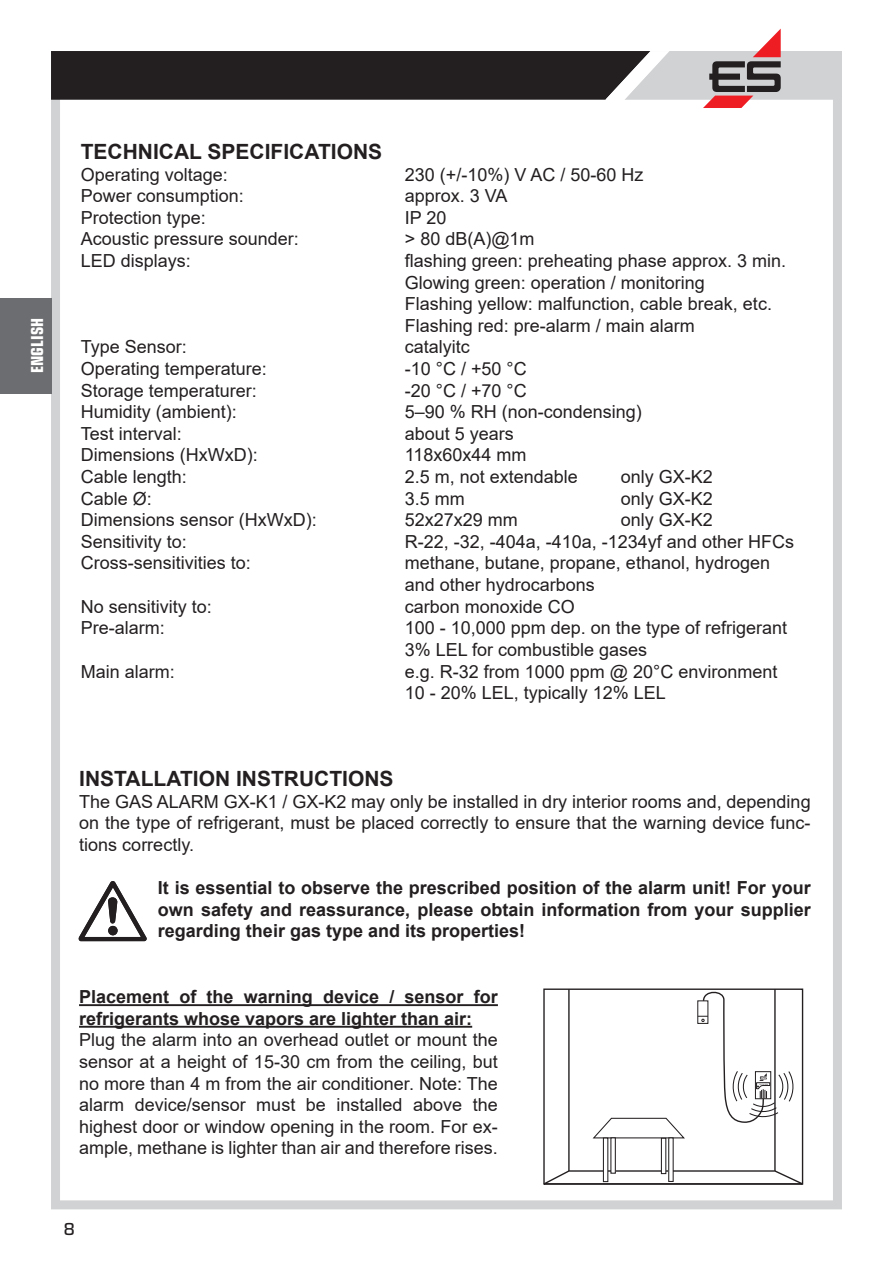
<style>
.page{position:relative;width:893px;height:1263px;background:#fff}
.page>*{position:absolute;margin:0;border:0;box-sizing:border-box;transform-origin:0 0}
.t1{font:700 21px "Arial";color:#231f20}
.t2{font:18px/21.6px "Arial";color:#231f20}
.t3{font:700 18px/21.6px "Arial";color:#231f20;text-align:justify}
.t4{font:18px "Eurostile Con Hea";color:#fff}
.t5{font:500 18px "Eurostile";color:#231f20}
</style>
<div class="page">
<div style="left:51px;top:51px;width:791px;height:1158px;border:9px solid #d1d2d4"></div>
<svg style="left:51px;top:29px;width:791px;height:79px"></svg>
<div style="left:0;top:298px;width:51px;height:95px;background:#6c6d70"></div>
<svg style="left:79px;top:881px;width:68px;height:60px"></svg>
<hr style="left:79px;top:1004px;width:419px;height:2px;background:#231f20">
<hr style="left:79px;top:1026px;width:393px;height:2px;background:#231f20">
<div style="left:543px;top:988px;width:260px;height:196px;border:1px solid #231f20"></div>
<svg style="left:543px;top:1169px;width:260px;height:15px"></svg>
<hr style="left:568px;top:989px;width:2px;height:182px;background:#231f20">
<hr style="left:774px;top:989px;width:2px;height:182px;background:#231f20">
<svg style="left:592px;top:1117px;width:93px;height:22px"></svg>
<hr style="left:669px;top:1138px;width:4px;height:43px;background:#fff">
<div style="left:668px;top:1137px;width:6px;height:45px;border:1px solid #231f20"></div>
<div style="left:603px;top:1138px;width:5px;height:43px;background:#fff"></div>
<div style="left:603px;top:1137px;width:5px;height:45px;border:1px solid #231f20"></div>
<hr style="left:611px;top:1138px;width:4px;height:35px;background:#fff">
<div style="left:610px;top:1137px;width:6px;height:37px;border:1px solid #231f20"></div>
<div style="left:661px;top:1138px;width:5px;height:35px;background:#fff"></div>
<div style="left:661px;top:1138px;width:5px;height:36px;border:1px solid #231f20"></div>
<svg style="left:698px;top:989px;width:96px;height:135px"></svg>
<p class="t4" style="left:24px;top:373px;width:56px;rotate:-90deg">ENGLISH</p>
<p class="t1" style="left:81px;top:137px;width:303px">TECHNICAL SPECIFICATIONS</p>
<p class="t2" style="left:81px;top:163px;width:149px">Operating voltage:</p>
<p class="t2" style="left:405px;top:163px;width:240px">230 (+/-10%) V AC / 50-60 Hz</p>
<p class="t2" style="left:81px;top:185px;width:165px">Power consumption:</p>
<p class="t2" style="left:405px;top:185px;width:104px">approx. 3 VA</p>
<p class="t2" style="left:81px;top:207px;width:127px">Protection type:</p>
<p class="t2" style="left:405px;top:207px;width:43px">IP 20</p>
<p class="t2" style="left:81px;top:228px;width:220px">Acoustic pressure sounder:</p>
<p class="t2" style="left:405px;top:228px;width:131px">&gt; 80 dB(A)@1m</p>
<p class="t2" style="left:81px;top:250px;width:112px">LED displays:</p>
<p class="t2" style="left:405px;top:250px;width:383px">flashing green: preheating phase approx. 3 min.<br>Glowing green: operation / monitoring<br>Flashing yellow: malfunction, cable break, etc.<br>Flashing red: pre-alarm / main alarm</p>
<p class="t2" style="left:81px;top:336px;width:108px">Type Sensor:</p>
<p class="t2" style="left:405px;top:336px;width:67px">catalyitc</p>
<p class="t2" style="left:81px;top:358px;width:188px">Operating temperature:</p>
<p class="t2" style="left:405px;top:358px;width:123px">-10 °C / +50 °C</p>
<p class="t2" style="left:81px;top:379px;width:178px">Storage temperaturer:</p>
<p class="t2" style="left:405px;top:379px;width:123px">-20 °C / +70 °C</p>
<p class="t2" style="left:81px;top:401px;width:158px">Humidity (ambient):</p>
<p class="t2" style="left:405px;top:401px;width:239px">5–90 % RH (non-condensing)</p>
<p class="t2" style="left:81px;top:423px;width:103px">Test interval:</p>
<p class="t2" style="left:405px;top:423px;width:111px">about 5 years</p>
<p class="t2" style="left:81px;top:444px;width:178px">Dimensions (HxWxD):</p>
<p class="t2" style="left:405px;top:444px;width:123px">118x60x44 mm</p>
<p class="t2" style="left:81px;top:466px;width:108px">Cable length:</p>
<p class="t2" style="left:405px;top:466px;width:175px">2.5 m, not extendable</p>
<p class="t2" style="left:621px;top:466px;width:94px">only GX-K2</p>
<p class="t2" style="left:81px;top:487px;width:73px">Cable Ø:</p>
<p class="t2" style="left:405px;top:487px;width:62px">3.5 mm</p>
<p class="t2" style="left:621px;top:487px;width:94px">only GX-K2</p>
<p class="t2" style="left:81px;top:509px;width:238px">Dimensions sensor (HxWxD):</p>
<p class="t2" style="left:405px;top:509px;width:115px">52x27x29 mm</p>
<p class="t2" style="left:621px;top:509px;width:94px">only GX-K2</p>
<p class="t2" style="left:81px;top:531px;width:108px">Sensitivity to:</p>
<p class="t2" style="left:405px;top:531px;width:391px">R-22, -32, -404a, -410a, -1234yf and other HFCs</p>
<p class="t2" style="left:81px;top:552px;width:172px">Cross-sensitivities to:</p>
<p class="t2" style="left:405px;top:552px;width:367px">methane, butane, propane, ethanol, hydrogen and other hydrocarbons</p>
<p class="t2" style="left:81px;top:595px;width:133px">No sensitivity to:</p>
<p class="t2" style="left:405px;top:595px;width:172px">carbon monoxide CO</p>
<p class="t2" style="left:81px;top:617px;width:86px">Pre-alarm:</p>
<p class="t2" style="left:405px;top:617px;width:384px">100 - 10,000 ppm dep. on the type of refrigerant<br>3% LEL for combustible gases</p>
<p class="t2" style="left:81px;top:660px;width:96px">Main alarm:</p>
<p class="t2" style="left:405px;top:660px;width:374px">e.g. R-32 from 1000 ppm @ 20°C environment<br>10 - 20% LEL, typically 12% LEL</p>
<p class="t1" style="left:79px;top:764px;width:316px">INSTALLATION INSTRUCTIONS</p>
<p class="t2" style="left:79px;top:791px;width:733px;text-align:justify">The GAS ALARM GX-K1 / GX-K2 may only be installed in dry interior rooms and, depending on the type of refrigerant, must be placed correctly to ensure that the warning device func&shy;tions correctly.</p>
<p class="t3" style="left:158px;top:877px;width:654px">It is essential to observe the prescribed position of the alarm unit! For your own safety and reassurance, please obtain information from your supplier regarding their gas type and its properties!</p>
<p class="t3" style="left:79px;top:986px;width:420px">Placement of the warning device / sensor for refrigerants whose vapors are lighter than air:</p>
<p class="t2" style="left:79px;top:1029px;width:420px;text-align:justify">Plug the alarm into an overhead outlet or mount the sensor at a height of 15-30 cm from the ceiling, but no more than 4 m from the air conditioner. Note: The alarm device/sensor must be installed above the highest door or window opening in the room. For ex&shy;ample, methane is lighter than air and therefore rises.</p>
<p class="t5" style="left:64px;top:1216px;width:13px">8</p>
</div>
